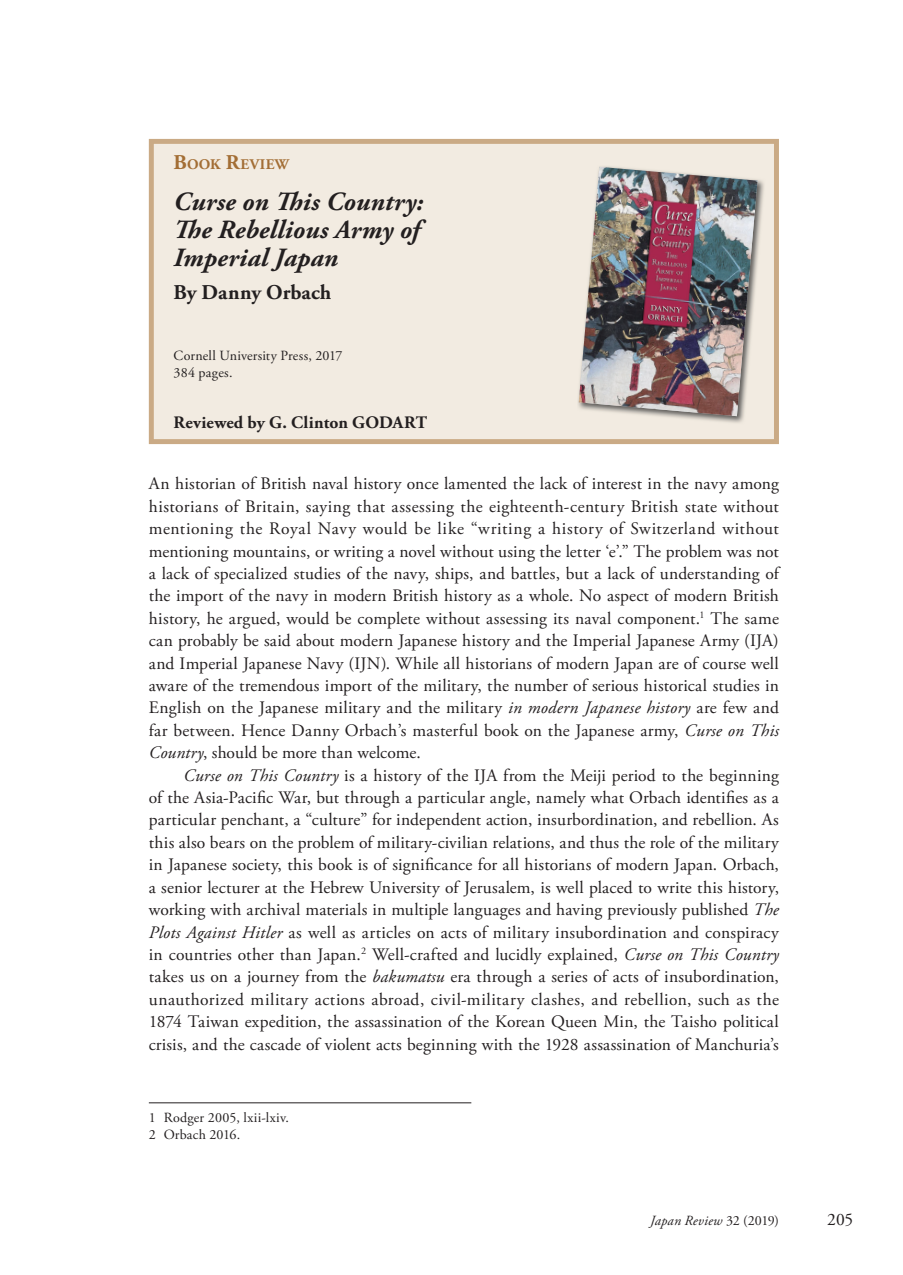
<style>
.page{position:relative;width:903px;height:1275px;background:#fff}
.page>*{position:absolute;margin:0;border:0;box-sizing:border-box;transform-origin:0 0}
.t1{font:italic 700 26.25px/28px "Adobe Garamond Pro";letter-spacing:.01em;color:#231f20}
.t2{font:700 21px "Adobe Garamond Pro";color:#231f20}
.t3{font:17.5px/22.4px "Adobe Garamond Pro";letter-spacing:.01em;color:#231f20;text-align:justify}
.t4{font:700 17.5px "Adobe Garamond Pro";letter-spacing:.01em;color:#231f20}
.t5{font:700 14.7px "Adobe Garamond Pro";letter-spacing:.025em;color:#a36e35}
.t6{font:14px/16.6px "Adobe Garamond Pro";letter-spacing:.015em;color:#231f20}
.t7{font:italic 14px "Adobe Garamond Pro";letter-spacing:.015em;color:#231f20}
.s1{font-size:21px}
.s2{font-style:italic}
.s3{font-style:normal}
</style>
<div class="page">
<div style="left:151px;top:141px;width:625px;height:301px;background:#f2ebe1"></div>
<div style="left:149px;top:139px;width:630px;height:305px;border:5px solid #caaa85"></div>
<hr style="left:149px;top:1102px;width:322px;height:1px;background:#231f20">
<img style="left:578px;top:166px;width:186px;height:257px">
<img style="left:579px;top:167px;width:178px;height:249px">
<p class="t5" style="left:174px;top:156px;width:117px"><span class="s1">B</span>OOK <span class="s1">R</span>EVIEW</p>
<h1 class="t1" style="left:174px;top:189px;width:251px">Curse on This Country:<br>The Rebellious Army of<br>Imperial Japan</h1>
<p class="t2" style="left:174px;top:280px;width:159px">By Danny Orbach</p>
<p class="t6" style="left:174px;top:348px;width:170px">Cornell University Press, 2017<br>384 pages.</p>
<p class="t4" style="left:174px;top:412px;width:255px">Reviewed by G. Clinton GODART</p>
<p class="t3" style="left:149px;top:473px;width:632px">An historian of British naval history o nce lamented the lack of interest in the navy among historians of Britain, saying that assessing the eighteenth-century British state without mentioning the Royal Navy would be like “writing a history of Switzerland without mentioning mountains, or writing a novel without using the letter ‘e’.” The problem was not a lack of specialized studies of the navy, ships, and battles, but a lack of understanding of the import of the navy in modern British history as a whole. No aspect of modern British history, he argued, would be complete without assessing its naval component.<sup>1</sup> The same can probably be said about modern Japanese history and the Imperial Japanese Army (IJA) and Imperial Japanese Navy (IJN). While all historians of modern Japan are of course well aware of the tremendous import of the military, the number of serious historical studies in English on the Japanese military and the military <span class="s2">in modern Japanese history</span> are few and far between. Hence Danny Orbach’s masterful book on the Japanese army, <span class="s2">Curse on This Country</span>, should be more than welcome.</p>
<p class="t3" style="left:149px;top:764px;width:632px;text-indent:35px"><span class="s2">Curse on This Country</span> is a history of the IJA from the Meiji period to the beginning of the Asia-Pacific War, but through a particular angle, namely what Orbach identifies as a particular penchant, a “culture” for independent action, insurbordination, and rebellion. As this also bears on the problem of military-civilian relations, and thus the role of the military in Japanese society, this book is of significance for all historians of modern Japan. Orbach, a senior lecturer at the Hebrew University of Jerusalem, is well placed to write this history, working with archival materials in multiple languages and having previously published <span class="s2">The Plots Against Hitler</span> as well as articles on acts of military insubordination and conspiracy in countries other than Japan.<sup>2</sup> Well-crafted and lucidly explained, <span class="s2">Curse on This Country </span>takes us on a journey from the <span class="s2">bakumatsu</span> era through a series of acts of insubordination, unauthorized military actions abroad, civil-military clashes, and rebellion, such as the 1874 Taiwan expedition, the assassination of the Korean Queen Min, the Taisho political crisis, and the cascade of violent acts beginning with the 1928 assassination of Manchuria’s</p>
<p class="t6" style="left:149px;top:1110px;width:142px">1 Rodger 2005, lxii-lxiv.<br>2 Orbach 2016.</p>
<p class="t7" style="left:650px;top:1212px;width:130px">Japan Review <span class="s3">32 (2019)</span></p>
<p class="t3" style="left:827px;top:1209px;width:28px">205</p>
</div>
